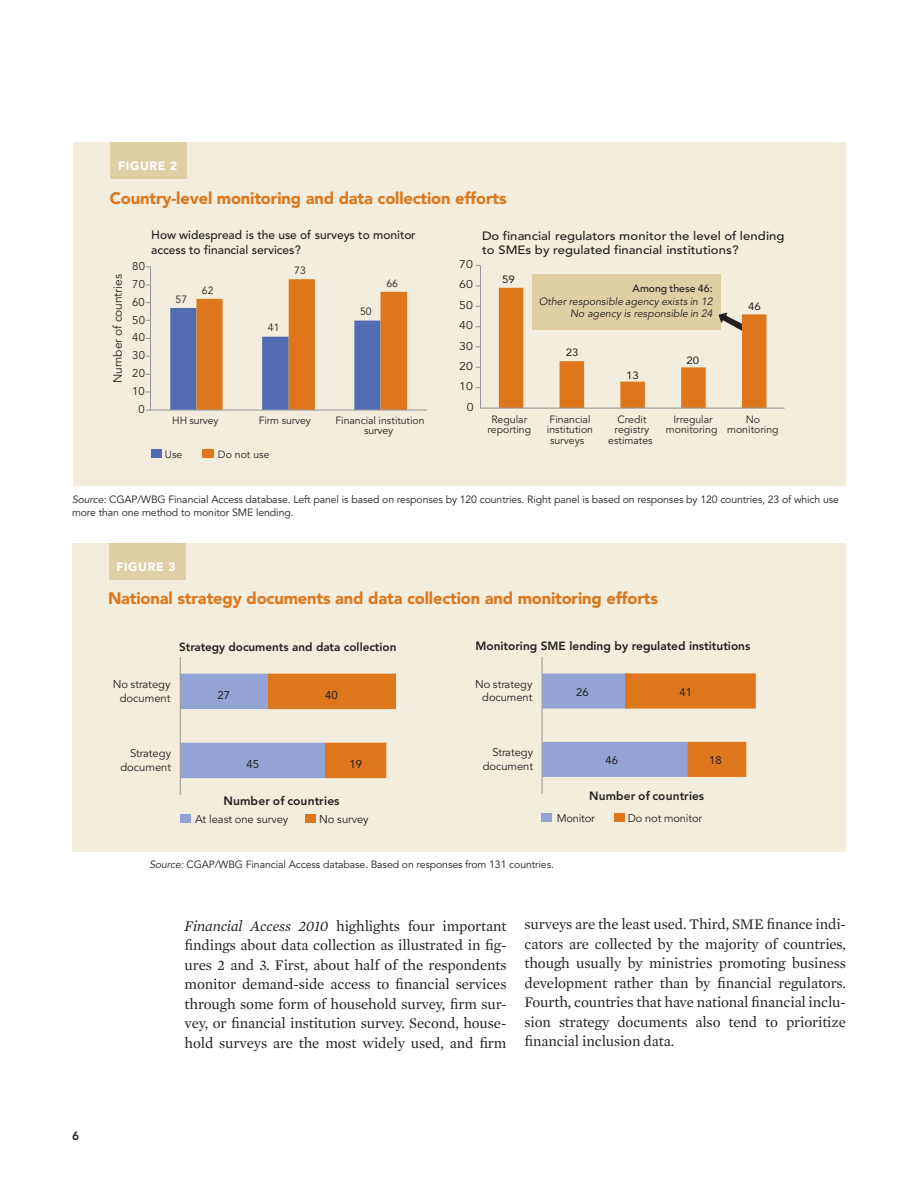
<style>
.page{position:relative;width:918px;height:1188px;background:#fff}
.page>*{position:absolute;margin:0;border:0;box-sizing:border-box;transform-origin:0 0}
.t1{font:900 16.5px "Avenir";letter-spacing:-.01em;color:#de761c}
.t2{font:15px/19.5px "Mercury Text G1";letter-spacing:-.01em;color:#231f20;text-align:justify}
.t3{font:500 12px/14.4px "Avenir";color:#231f20;scale:1.09 1}
.t4{font:500 12px/14.4px "Avenir";color:#231f20}
.t5{font:800 12px "Avenir";letter-spacing:.015em;color:#231f20}
.t6{font:12px "Avenir";letter-spacing:-.005em;color:#231f20}
.t7{font:900 12px "Avenir";letter-spacing:.05em;color:#fff}
.t8{font:800 11.85px "Avenir";color:#231f20}
.t9{font:800 11.7px "Avenir";letter-spacing:-.005em;color:#231f20}
.t10{font:11.25px/13.5px "Avenir";letter-spacing:-.005em;color:#231f20;text-align:right}
.t11{font:11.25px "Avenir";letter-spacing:-.005em;color:#231f20;scale:1.09 1}
.t12{font:11.25px "Avenir";letter-spacing:.01em;color:#231f20}
.t13{font:11.1px/13.4px "Avenir";letter-spacing:-.015em;color:#231f20;text-align:right}
.t14{font:11.1px "Avenir";letter-spacing:.01em;color:#231f20}
.t15{font:10.5px/10.5px "Avenir";letter-spacing:-.01em;color:#231f20;text-align:center}
.t16{font:italic 10.5px/12.6px "Avenir";letter-spacing:.005em;color:#231f20;text-align:right}
.t17{font:500 10.5px "Avenir";letter-spacing:.005em;color:#231f20}
.t18{font:10.5px "Avenir";letter-spacing:.01em;color:#231f20;scale:1.09 1}
.s1{font-style:italic}
</style>
<div class="page">
<div style="left:72px;top:543px;width:774px;height:308px;background:#f3eddd"></div>
<div style="left:109px;top:543px;width:76px;height:36px;background:#decfa5"></div>
<div style="left:180px;top:815px;width:11px;height:8px;background:#93a4d4"></div>
<div style="left:305px;top:815px;width:11px;height:8px;background:#de761c"></div>
<svg style="left:181px;top:674px;width:215px;height:104px"></svg>
<hr style="left:180px;top:657px;width:1px;height:138px;background:#939598">
<div style="left:541px;top:813px;width:11px;height:9px;background:#93a4d4"></div>
<div style="left:614px;top:813px;width:11px;height:9px;background:#de761c"></div>
<svg style="left:543px;top:673px;width:213px;height:104px"></svg>
<hr style="left:542px;top:657px;width:1px;height:137px;background:#939598">
<div style="left:74px;top:142px;width:772px;height:344px;background:#f3eddd"></div>
<div style="left:111px;top:142px;width:76px;height:37px;background:#decfa5"></div>
<svg style="left:170px;top:279px;width:237px;height:131px"></svg>
<hr style="left:150px;top:267px;width:1px;height:143px;background:#939598">
<hr style="left:151px;top:410px;width:276px;height:1px;background:#939598">
<div style="left:151px;top:449px;width:10px;height:9px;background:#516cb3"></div>
<div style="left:203px;top:449px;width:11px;height:9px;background:#de761c"></div>
<div style="left:532px;top:274px;width:188px;height:55px;background:#decfa5"></div>
<svg style="left:499px;top:288px;width:267px;height:120px"></svg>
<hr style="left:480px;top:265px;width:1px;height:143px;background:#939598">
<hr style="left:481px;top:408px;width:304px;height:1px;background:#939598">
<p class="t7" style="left:118px;top:159px;width:8px">fig</p>
<p class="t7" style="left:140px;top:159px;width:39px">ure 2</p>
<p class="t1" style="left:110px;top:188px;width:398px">Country-level monitoring and data collection efforts</p>
<p class="t6" style="left:111px;top:383px;width:110px;rotate:-90deg">Number of countries</p>
<p class="t4" style="left:151px;top:228px;width:266px">How widespread is the use of surveys to monitor access to financial services?</p>
<p class="t10" style="left:132px;top:259px;width:14px">80</p>
<p class="t10" style="left:132px;top:277px;width:14px">70</p>
<p class="t10" style="left:132px;top:295px;width:14px">60</p>
<p class="t10" style="left:132px;top:313px;width:14px">50</p>
<p class="t10" style="left:132px;top:331px;width:14px">40</p>
<p class="t10" style="left:132px;top:349px;width:14px">30</p>
<p class="t10" style="left:132px;top:367px;width:14px">20</p>
<p class="t10" style="left:132px;top:385px;width:14px">10</p>
<p class="t10" style="left:139px;top:403px;width:8px">0</p>
<p class="t15" style="left:176px;top:294px;width:13px">57</p>
<p class="t15" style="left:202px;top:285px;width:13px">62</p>
<p class="t15" style="left:294px;top:266px;width:13px">73</p>
<p class="t15" style="left:268px;top:323px;width:13px">41</p>
<p class="t15" style="left:360px;top:307px;width:13px">50</p>
<p class="t15" style="left:386px;top:278px;width:13px">66</p>
<p class="t15" style="left:172px;top:415px;width:48px">HH survey</p>
<p class="t15" style="left:259px;top:415px;width:54px">Firm survey</p>
<p class="t15" style="left:336px;top:415px;width:91px">Financial institution survey</p>
<p class="t15" style="left:165px;top:449px;width:19px">Use</p>
<p class="t15" style="left:218px;top:449px;width:53px">Do not use</p>
<p class="t11" style="left:459px;top:258px;width:14px">70</p>
<p class="t11" style="left:459px;top:278px;width:14px">60</p>
<p class="t11" style="left:459px;top:299px;width:14px">50</p>
<p class="t11" style="left:459px;top:319px;width:14px">40</p>
<p class="t11" style="left:459px;top:339px;width:14px">30</p>
<p class="t11" style="left:459px;top:360px;width:14px">20</p>
<p class="t11" style="left:459px;top:380px;width:14px">10</p>
<p class="t11" style="left:467px;top:400px;width:8px">0</p>
<p class="t3" style="left:482px;top:229px;width:279px">Do financial regulators monitor the level of lending to SMEs by regulated financial institutions?</p>
<p class="t18" style="left:502px;top:273px;width:13px">59</p>
<p class="t17" style="left:632px;top:282px;width:82px">Among these 46:</p>
<p class="t16" style="left:539px;top:295px;width:176px">Other responsible agency exists in 12<br>No agency is responsible in 24</p>
<p class="t18" style="left:748px;top:300px;width:13px">46</p>
<p class="t18" style="left:566px;top:347px;width:13px">23</p>
<p class="t18" style="left:626px;top:369px;width:13px">13</p>
<p class="t18" style="left:686px;top:354px;width:13px">20</p>
<p class="t15" style="left:487px;top:414px;width:45px">Regular reporting</p>
<p class="t15" style="left:547px;top:414px;width:48px;text-align:left">Financial institution surveys</p>
<p class="t15" style="left:608px;top:414px;width:46px">Credit registry estimates</p>
<p class="t15" style="left:666px;top:414px;width:53px">Irregular monitoring</p>
<p class="t15" style="left:727px;top:414px;width:53px">No monitoring</p>
<p class="t15" style="left:72px;top:493px;width:769px;line-height:13.5px;text-align:left"><span class="s1">Source:</span> CGAP/WBG Financial Access database. Left panel is based on responses by 120 countries. Right panel is based on responses by 120 countries, 23 of which use more than one method to monitor SME lending.</p>
<p class="t7" style="left:116px;top:559px;width:8px">fig</p>
<p class="t7" style="left:138px;top:559px;width:39px">ure 3</p>
<p class="t1" style="left:108px;top:588px;width:552px">National strategy documents and data collection and monitoring efforts</p>
<p class="t9" style="left:179px;top:640px;width:219px">Strategy documents and data collection</p>
<p class="t10" style="left:113px;top:678px;width:59px">No strategy document</p>
<p class="t12" style="left:217px;top:689px;width:14px">27</p>
<p class="t12" style="left:325px;top:689px;width:14px">40</p>
<p class="t10" style="left:121px;top:747px;width:52px">Strategy document</p>
<p class="t12" style="left:246px;top:758px;width:14px">45</p>
<p class="t5" style="left:223px;top:794px;width:117px">Number of countries</p>
<p class="t12" style="left:349px;top:758px;width:14px">19</p>
<p class="t10" style="left:195px;top:813px;width:95px">At least one survey</p>
<p class="t10" style="left:319px;top:813px;width:51px">No survey</p>
<p class="t8" style="left:476px;top:639px;width:276px">Monitoring SME lending by regulated institutions</p>
<p class="t13" style="left:475px;top:678px;width:59px">No strategy document</p>
<p class="t13" style="left:483px;top:746px;width:52px">Strategy document</p>
<p class="t14" style="left:576px;top:686px;width:14px">26</p>
<p class="t14" style="left:606px;top:754px;width:14px">46</p>
<p class="t14" style="left:679px;top:686px;width:14px">41</p>
<p class="t14" style="left:709px;top:754px;width:14px">18</p>
<p class="t8" style="left:589px;top:789px;width:116px">Number of countries</p>
<p class="t13" style="left:557px;top:811px;width:39px">Monitor</p>
<p class="t13" style="left:628px;top:811px;width:76px">Do not monitor</p>
<p class="t15" style="left:149px;top:859px;width:406px"><span class="s1">Source:</span> CGAP/WBG Financial Access database. Based on responses from 131 countries.</p>
<p class="t5" style="left:72px;top:1128px;width:9px">6</p>
<p class="t2" style="left:185px;top:915px;width:323px"><span class="s1">Financial Access 2010</span> highlights four important findings about data collection as illustrated in fig&shy;ures 2 and 3. First, about half of the respondents monitor demand-side access to financial services through some form of household survey, firm sur&shy;vey, or financial institution survey. Second, house&shy;hold surveys are the most widely used, and firm</p>
<p class="t2" style="left:525px;top:914px;width:323px">surveys are the least used. Third, SME finance indi&shy;cators are collected by the majority of countries, though usually by ministries promoting business development rather than by financial regulators.<br>Fourth, countries that have national financial inclu&shy;sion strategy documents also tend to prioritize financial inclusion data.</p>
</div>
